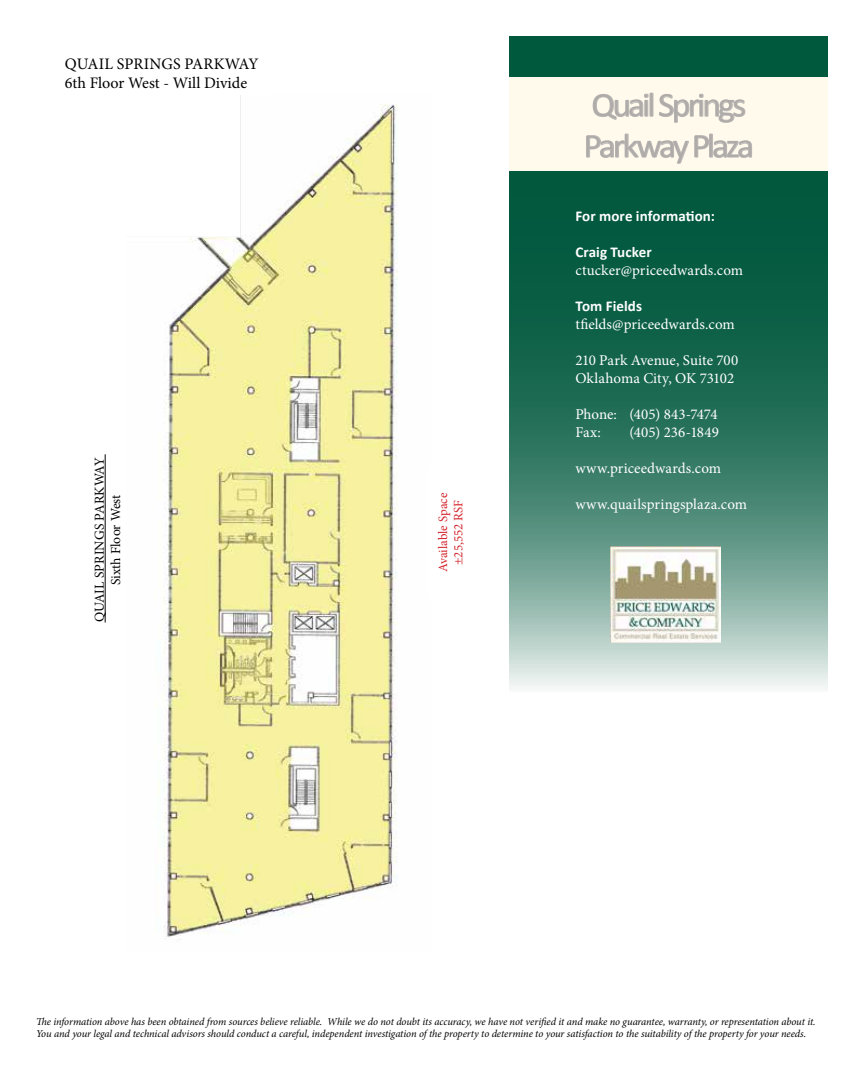
<style>
.page{position:relative;width:864px;height:1080px;background:#fff}
.page>*{position:absolute;margin:0;border:0;box-sizing:border-box;transform-origin:0 0}
.t1{font:34.05px/41px "Calibri";letter-spacing:-.085em;color:#afaba9;scale:1.05 1}
.t2{font:16.05px/19.4px "Minion Pro";color:#000}
.t3{font:15px/18px "Minion Pro";letter-spacing:.005em;color:#fff}
.t4{font:700 15px "Calibri";letter-spacing:.005em;color:#fff}
.t5{font:13.65px/16.4px "Minion Pro";color:#000;text-align:center}
.t6{font:12.9px/15.5px "Minion Pro";color:#d2232a;text-align:center}
.t7{font:italic 10.5px/12.6px "Minion Pro";letter-spacing:-.01em;color:#000}
</style>
<div class="page">
<hr style="left:105px;top:454px;width:1px;height:168px;background:#000">
<img style="left:162px;top:95px;width:236px;height:844px">
<svg style="left:510px;top:36px;width:318px;height:654px;background:#397d68"></svg>
<div style="left:510px;top:77px;width:318px;height:94px;background:#fffaec"></div>
<svg style="left:592px;top:92px;width:154px;height:31px"></svg>
<svg style="left:586px;top:133px;width:166px;height:31px"></svg>
<img style="left:610px;top:546px;width:110px;height:96px">
<h2 class="t2" style="left:65px;top:54px;width:195px">QUAIL SPRINGS PARKWAY<br>6th Floor West - Will Divide</h2>
<h3 class="t5" style="left:91px;top:622px;width:166px;rotate:-90deg">QUAIL SPRINGS PARKWAY<br>Sixth Floor West</h3>
<p class="t6" style="left:435px;top:572px;width:81px;rotate:-90deg">Available Space ±25,552 RSF</p>
<h1 class="t1" style="left:584px;top:85px;width:164px">Quail Springs<br>Parkway Plaza</h1>
<h3 class="t4" style="left:575px;top:206px;width:141px">For more information:</h3>
<h3 class="t4" style="left:575px;top:242px;width:78px">Craig Tucker</h3>
<h3 class="t3" style="left:575px;top:261px;width:169px">ctucker@priceedwards.com</h3>
<h3 class="t4" style="left:575px;top:296px;width:68px">Tom Fields</h3>
<h3 class="t3" style="left:575px;top:315px;width:161px">tfields@priceedwards.com</h3>
<h3 class="t3" style="left:575px;top:351px;width:165px">210 Park Avenue, Suite 700<br>Oklahoma City, OK 73102</h3>
<h3 class="t3" style="left:575px;top:405px;width:144px">Phone: (405) 843-7474<br>Fax:</h3>
<h3 class="t3" style="left:629px;top:423px;width:91px">(405) 236-1849</h3>
<h3 class="t3" style="left:575px;top:459px;width:147px">www.priceedwards.com</h3>
<h3 class="t3" style="left:575px;top:495px;width:173px">www.quailspringsplaza.com</h3>
<p class="t7" style="left:36px;top:1015px;width:781px">The information above has been obtained from sources believe reliable. While we do not doubt its accuracy, we have not verified it and make no guarantee, warranty, or representation about it.<br>You and your legal and technical advisors should conduct a careful, independent investigation of the property to determine to your satisfaction to the suitability of the property for your needs.</p>
</div>
